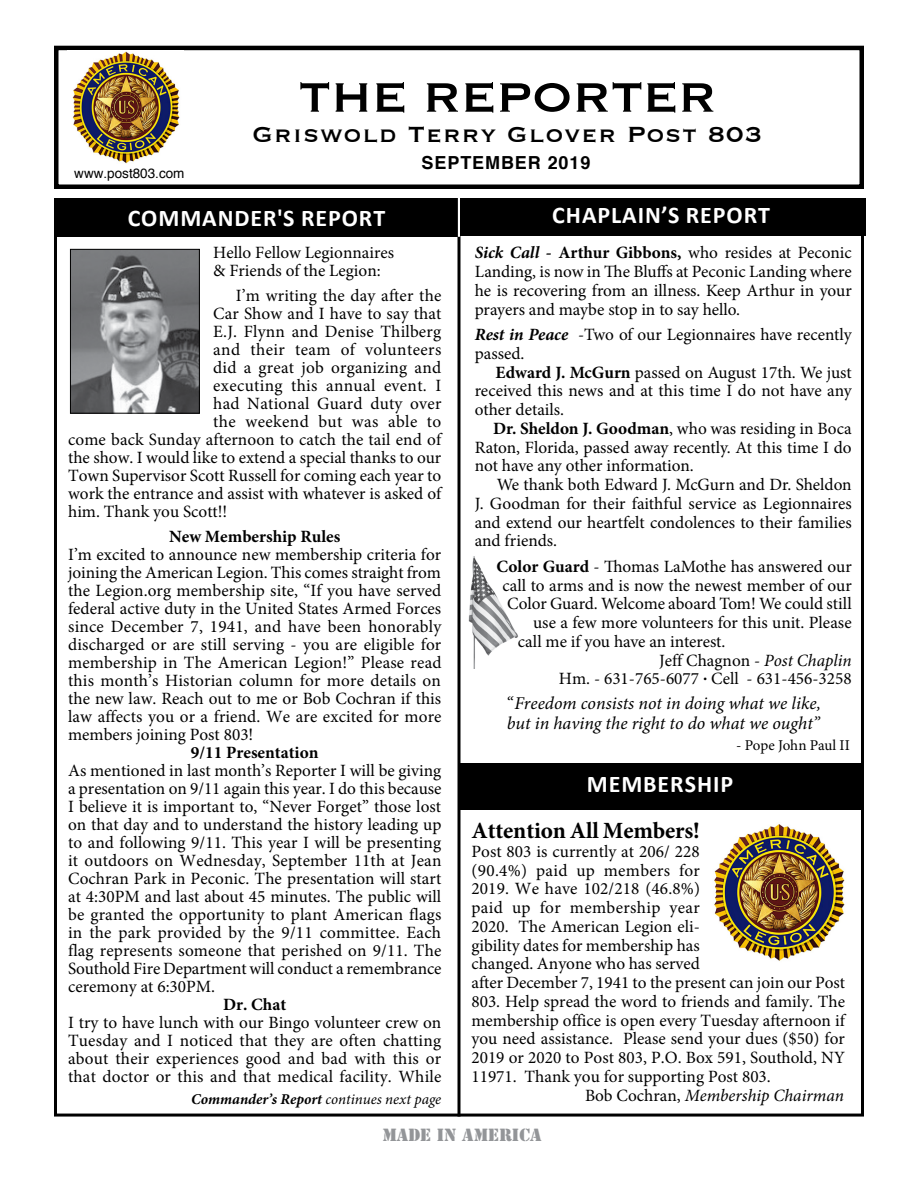
<style>
.page{position:relative;width:918px;height:1188px;background:#fff}
.page>*{position:absolute;margin:0;border:0;box-sizing:border-box;transform-origin:0 0}
.t1{font:54px "Copperplate";letter-spacing:-.015em;color:#000}
.t2{font:28.5px "Copperplate";letter-spacing:.04em;color:#000}
.t3{font:700 24px "Calibri";letter-spacing:.04em;color:#fff}
.t4{font:700 23.25px "Minion Pro";letter-spacing:-.005em;color:#000}
.t5{font:italic 18px/19.5px "Minion Pro";color:#000}
.t6{font:700 18px "Helvetica";letter-spacing:.05em;color:#000}
.t7{font:17.25px/18px "Minion Pro";color:#000;text-align:justify}
.t8{font:17.25px "Minion Pro";letter-spacing:.02em;color:#000}
.t9{font:17.25px "Minion Pro";letter-spacing:.025em;color:#000}
.t10{font:700 17.25px "Minion Pro";color:#000}
.t11{font:italic 17.25px "Minion Pro";color:#000}
.t12{font:16.5px "Stencil Std";color:#939598}
.t13{font:italic 700 15px "Minion Pro";color:#000}
.t14{font:15px "Minion Pro";letter-spacing:-.01em;color:#000}
.t15{font:13.5px "Helvetica";color:#000}
.s1{font-weight:400}
.s2{font-weight:700;font-style:italic}
.s3{font-weight:700}
.s4{font-style:italic}
.s5{font-style:normal}
</style>
<div class="page">
<img style="left:468px;top:556px;width:50px;height:112px">
<hr style="left:458px;top:199px;width:2px;height:918px;background:#000">
<div style="left:55px;top:198px;width:403px;height:39px;background:#000"></div>
<div style="left:54px;top:46px;width:810px;height:143px;border:4px solid #000"></div>
<img style="left:72px;top:251px;width:126px;height:161px">
<div style="left:70px;top:249px;width:130px;height:165px;border:1px solid #000"></div>
<hr style="left:458px;top:194px;width:2px;height:43px;background:#fff">
<img style="left:72px;top:51px;width:108px;height:113px">
<div style="left:460px;top:198px;width:406px;height:38px;background:#000"></div>
<div style="left:460px;top:763px;width:404px;height:47px;background:#000"></div>
<img style="left:714px;top:824px;width:131px;height:137px">
<p class="t15" style="left:74px;top:163px;width:112px">www.post803.com</p>
<h1 class="t1" style="left:298px;top:62px;width:420px">THE REPORTER</h1>
<h2 class="t2" style="left:253px;top:116px;width:511px">Griswold Terry Glover Post 803</h2>
<p class="t6" style="left:422px;top:148px;width:170px">SEPTEMBER 2019</p>
<h3 class="t3" style="left:128px;top:203px;width:259px">COMMANDER'S REPORT</h3>
<p class="t7" style="left:213px;top:244px;width:182px">Hello Fellow Legionnaires &amp; Friends of the Legion:</p>
<p class="t7" style="left:236px;top:287px;width:207px">I’m writing the day after the</p>
<p class="t7" style="left:213px;top:305px;width:230px">Car Show and I have to say that</p>
<p class="t7" style="left:213px;top:323px;width:229px">E.J. Flynn and Denise Thilberg</p>
<p class="t9" style="left:213px;top:338px;width:230px">and their team of volunteers</p>
<p class="t7" style="left:213px;top:359px;width:229px">did a great job organizing and</p>
<p class="t8" style="left:213px;top:374px;width:230px">executing this annual event. I</p>
<p class="t7" style="left:213px;top:395px;width:230px">had National Guard duty over</p>
<p class="t9" style="left:213px;top:410px;width:230px">the weekend but was able to</p>
<p class="t7" style="left:68px;top:431px;width:374px">come back Sunday afternoon to catch the tail end of</p>
<p class="t7" style="left:68px;top:449px;width:375px">the show. I would like to extend a special thanks to our</p>
<p class="t7" style="left:68px;top:467px;width:375px">Town Supervisor Scott Russell for coming each year to</p>
<p class="t7" style="left:68px;top:485px;width:375px">work the entrance and assist with whatever is asked of</p>
<p class="t7" style="left:68px;top:503px;width:161px">him. Thank you Scott!!</p>
<p class="t10" style="left:169px;top:524px;width:173px">New Membership Rules</p>
<p class="t7" style="left:68px;top:545px;width:375px">I’m excited to announce new membership criteria for joining the American Legion. This comes straight from the Legion.org membership site, “If you have served federal active duty in the United States Armed Forces since December 7, 1941, and have been honorably discharged or are still serving - you are eligible for membership in The American Legion!” Please read this month’s Historian column for more details on the new law. Reach out to me or Bob Cochran if this law affects you or a friend. We are excited for more members joining Post 803!</p>
<p class="t10" style="left:191px;top:740px;width:129px">9/11 Presentation</p>
<p class="t7" style="left:68px;top:761px;width:375px">As mentioned in last month’s Reporter I will be giving a presentation on 9/11 again this year. I do this because I believe it is important to, “Never Forget” those lost on that day and to understand the history leading up to and following 9/11. This year I will be presenting it outdoors on Wednesday, September 11th at Jean Cochran Park in Peconic. The presentation will start at 4:30PM and last about 45 minutes. The public will be granted the opportunity to plant American flags in the park provided by the 9/11 committee. Each flag represents someone that perished on 9/11. The Southold Fire Department will conduct a remembrance ceremony at 6:30PM.</p>
<p class="t10" style="left:223px;top:992px;width:65px">Dr. Chat</p>
<p class="t7" style="left:68px;top:1013px;width:375px">I try to have lunch with our Bingo volunteer crew on Tuesday and I noticed that they are often chatting about their experiences good and bad with this or that doctor or this and that medical facility. While</p>
<p class="t13" style="left:191px;top:1088px;width:252px">Commander’s Report <span class="s1">continues next page</span></p>
<h3 class="t3" style="left:552px;top:200px;width:219px">CHAPLAIN’S REPORT</h3>
<p class="t7" style="left:475px;top:244px;width:378px;line-height:18.8px"><span class="s2">Sick Call -</span> <span class="s3">Arthur Gibbons,</span> who resides at Peconic Landing, is now in The Bluffs at Peconic Landing where he is recovering from an illness. Keep Arthur in your prayers and maybe stop in to say hello.</p>
<p class="t7" style="left:475px;top:325px;width:378px;line-height:18.8px"><span class="s2">Rest in Peace</span> -Two of our Legionnaires have recently passed.</p>
<p class="t7" style="left:475px;top:363px;width:379px;line-height:18.8px;text-indent:21px"><span class="s3">Edward J. McGurn</span> passed on August 17th. We just received this news and at this time I do not have any other details.</p>
<p class="t7" style="left:475px;top:419px;width:378px;line-height:18.8px;text-indent:18px"><span class="s3">Dr. Sheldon J. Goodman</span>, who was residing in Boca Raton, Florida, passed away recently. At this time I do not have any other information.</p>
<p class="t7" style="left:475px;top:475px;width:378px;line-height:18.8px;text-indent:22px">We thank both Edward J. McGurn and Dr. Sheldon J. Goodman for their faithful service as Legionnaires and extend our heartfelt condolences to their families and friends.</p>
<p class="t7" style="left:497px;top:558px;width:357px"><span class="s3">Color Guard</span> - Thomas LaMothe has answered our</p>
<p class="t7" style="left:502px;top:576px;width:351px">call to arms and is now the newest member of our</p>
<p class="t7" style="left:507px;top:595px;width:346px">Color Guard. Welcome aboard Tom! We could still</p>
<p class="t7" style="left:533px;top:614px;width:320px">use a few more volunteers for this unit. Please</p>
<p class="t7" style="left:518px;top:633px;width:209px">call me if you have an interest.</p>
<p class="t7" style="left:659px;top:651px;width:194px">Jeff Chagnon - <span class="s4">Post Chaplin</span></p>
<p class="t7" style="left:559px;top:670px;width:294px">Hm. - 631-765-6077 <sup>.</sup> Cell - 631-456-3258</p>
<p class="t5" style="left:506px;top:694px;width:317px">“Freedom consists not in doing what we like, but in having the right to do what we ought”</p>
<p class="t14" style="left:736px;top:736px;width:115px">- Pope John Paul II</p>
<h3 class="t3" style="left:587px;top:769px;width:148px">MEMBERSHIP</h3>
<h3 class="t4" style="left:471px;top:814px;width:230px">Attention All Members!</h3>
<p class="t7" style="left:471px;top:843px;width:230px">Post 803 is currently at 206/ 228</p>
<p class="t8" style="left:471px;top:859px;width:230px">(90.4%) paid up members for</p>
<p class="t7" style="left:471px;top:880px;width:230px">2019. We have 102/218 (46.8%)</p>
<p class="t8" style="left:471px;top:896px;width:230px">paid up for membership year</p>
<p class="t7" style="left:471px;top:918px;width:230px">2020. The American Legion eli-</p>
<p class="t7" style="left:471px;top:936px;width:230px">gibility dates for membership has</p>
<p class="t7" style="left:471px;top:955px;width:230px">changed. Anyone who has served</p>
<p class="t7" style="left:471px;top:974px;width:375px">after December 7, 1941 to the present can join our Post</p>
<p class="t7" style="left:471px;top:993px;width:375px">803. Help spread the word to friends and family. The</p>
<p class="t7" style="left:471px;top:1011px;width:375px">membership office is open every Tuesday afternoon if</p>
<p class="t7" style="left:471px;top:1030px;width:375px">you need assistance. Please send your dues ($50) for</p>
<p class="t7" style="left:471px;top:1049px;width:375px">2019 or 2020 to Post 803, P.O. Box 591, Southold, NY</p>
<p class="t7" style="left:471px;top:1068px;width:301px">11971. Thank you for supporting Post 803.</p>
<p class="t11" style="left:585px;top:1083px;width:260px"><span class="s5">Bob Cochran,</span> Membership Chairman</p>
<p class="t12" style="left:382px;top:1124px;width:161px">MADE IN AMERICA</p>
</div>
